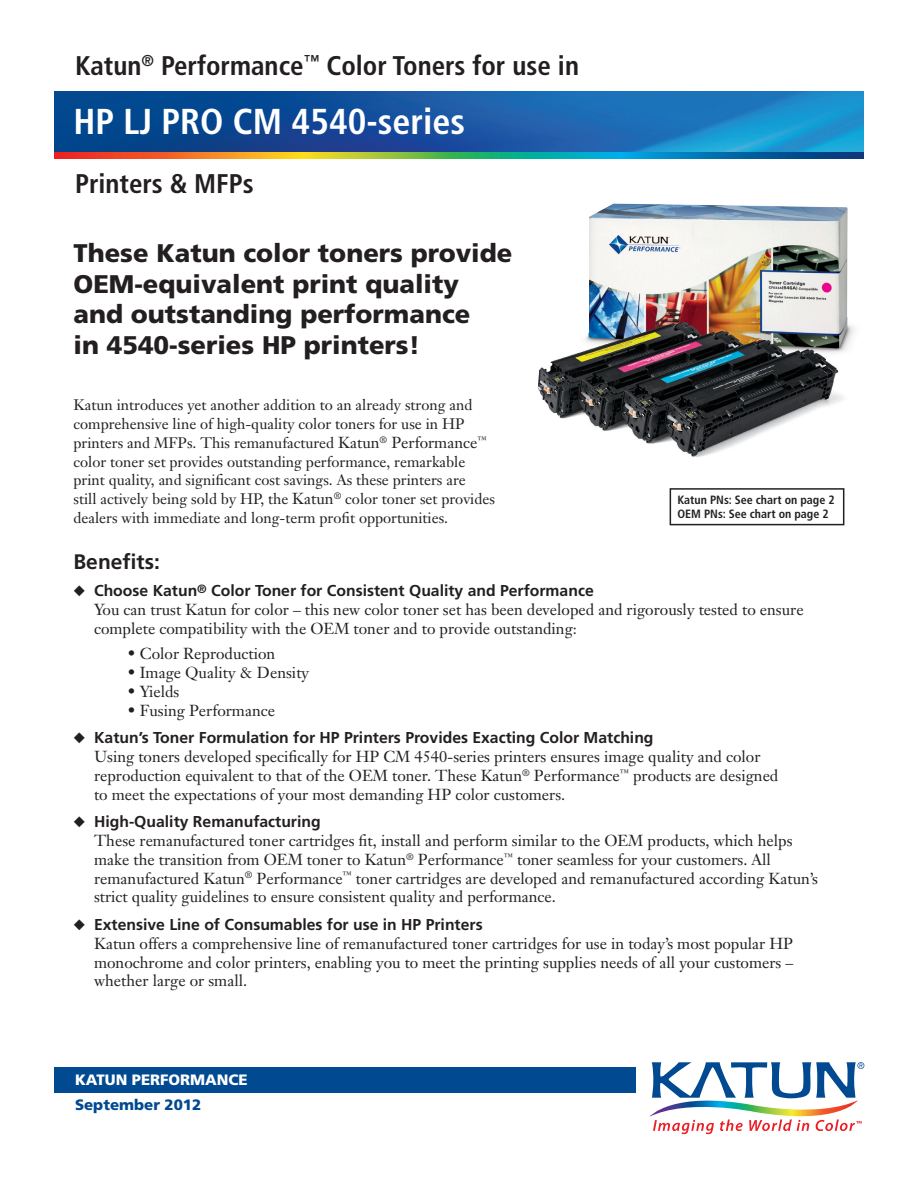
<style>
.page{position:relative;width:918px;height:1188px;background:#fff}
.page>*{position:absolute;margin:0;border:0;box-sizing:border-box;transform-origin:0 0}
.t1{font:700 condensed 36px "Frutiger";color:#fff}
.t2{font:700 condensed 27px "Frutiger";color:#231f20}
.t3{font:900 25.5px/30.6px "Frutiger";color:#231f20}
.t4{font:700 21px "Frutiger";color:#231f20}
.t5{font:15.75px/18.8px "Janson Text";color:#231f20}
.t6{font:15px/18.8px "Janson Text";color:#231f20}
.t7{font:900 15px "Frutiger";color:#fff}
.t8{font:900 15px "Frutiger";color:#014990}
.t9{font:700 condensed 12px "Frutiger";color:#231f20}
.s1{font-size:15.75px}
.s2{font-family:"Frutiger";font-weight:700}
</style>
<div class="page">
<div style="left:54px;top:1067px;width:582px;height:25px;background:#014990"></div>
<img style="left:54px;top:152px;width:810px;height:6px">
<img style="left:54px;top:91px;width:810px;height:61px">
<svg style="left:649px;top:1062px;width:215px;height:72px"></svg>
<img style="left:538px;top:203px;width:316px;height:254px">
<div style="left:670px;top:488px;width:174px;height:37px;border:2px solid #231f20"></div>
<p class="t2" style="left:75px;top:49px;width:506px">Katun<sup>®</sup> Performance<sup>™</sup> Color Toners for use in</p>
<p class="t1" style="left:74px;top:100px;width:393px">HP LJ PRO CM 4540-series</p>
<p class="t2" style="left:75px;top:167px;width:180px">Printers &amp; MFPs</p>
<p class="t3" style="left:74px;top:238px;width:440px">These Katun color toners provide<br>OEM-equivalent print quality and outstanding performance<br>in 4540-series HP printers!</p>
<p class="t6" style="left:74px;top:396px;width:423px">Katun introduces yet another addition to an already strong and comprehensive line of high-quality color toners for use in HP printers and MFPs. This remanufactured <span class="s1">Katun</span><sup>®</sup> <span class="s1">Performance</span><sup>™ </sup>color toner set provides outstanding performance, remarkable print quality, and significant cost savings. As these printers are<br>still actively being sold by HP, the <span class="s1">Katun</span><sup>®</sup> color toner set provides dealers with immediate and long-term profit opportunities.</p>
<p class="t4" style="left:74px;top:549px;width:88px">Benefits:</p>
<p class="t5" style="left:94px;top:581px;width:711px;text-indent:-21px">◆ <span class="s2">Choose Katun</span><sup>®</sup> <span class="s2">Color Toner for Consistent Quality and Performance<br></span>You can trust Katun for color – this new color toner set has been developed and rigorously tested to ensure complete compatibility with the OEM toner and to provide outstanding:</p>
<p class="t5" style="left:128px;top:644px;width:149px">• Color Reproduction</p>
<p class="t5" style="left:128px;top:663px;width:183px">• Image Quality &amp; Density</p>
<p class="t5" style="left:128px;top:682px;width:53px">• Yields</p>
<p class="t5" style="left:128px;top:701px;width:149px">• Fusing Performance</p>
<p class="t5" style="left:94px;top:728px;width:686px;text-indent:-21px">◆ <span class="s2">Katun’s Toner Formulation for HP Printers Provides Exacting Color Matching<br></span>Using toners developed specifically for HP CM 4540-series printers ensures image quality and color reproduction equivalent to that of the OEM toner. These Katun<sup>®</sup> Performance<sup>™</sup> products are designed to meet the expectations of your most demanding HP color customers.</p>
<p class="t5" style="left:94px;top:812px;width:726px;text-indent:-21px">◆ <span class="s2">High-Quality Remanufacturing<br></span>These remanufactured toner cartridges fit, install and perform similar to the OEM products, which helps make the transition from OEM toner to Katun<sup>®</sup> Performance<sup>™</sup> toner seamless for your customers. All remanufactured Katun<sup>®</sup> Performance<sup>™</sup> toner cartridges are developed and remanufactured according Katun’s strict quality guidelines to ensure consistent quality and performance.</p>
<p class="t5" style="left:94px;top:915px;width:701px;text-indent:-21px">◆ <span class="s2">Extensive Line of Consumables for use in HP Printers<br></span>Katun offers a comprehensive line of remanufactured toner cartridges for use in today’s most popular HP monochrome and color printers, enabling you to meet the printing supplies needs of all your customers – whether large or small.</p>
<p class="t9" style="left:677px;top:493px;width:159px">Katun PNs: See chart on page 2</p>
<p class="t9" style="left:677px;top:507px;width:153px">OEM PNs: See chart on page 2</p>
<p class="t7" style="left:75px;top:1071px;width:174px">KATUN PERFORMANCE</p>
<p class="t8" style="left:75px;top:1095px;width:128px">September 2012</p>
</div>
